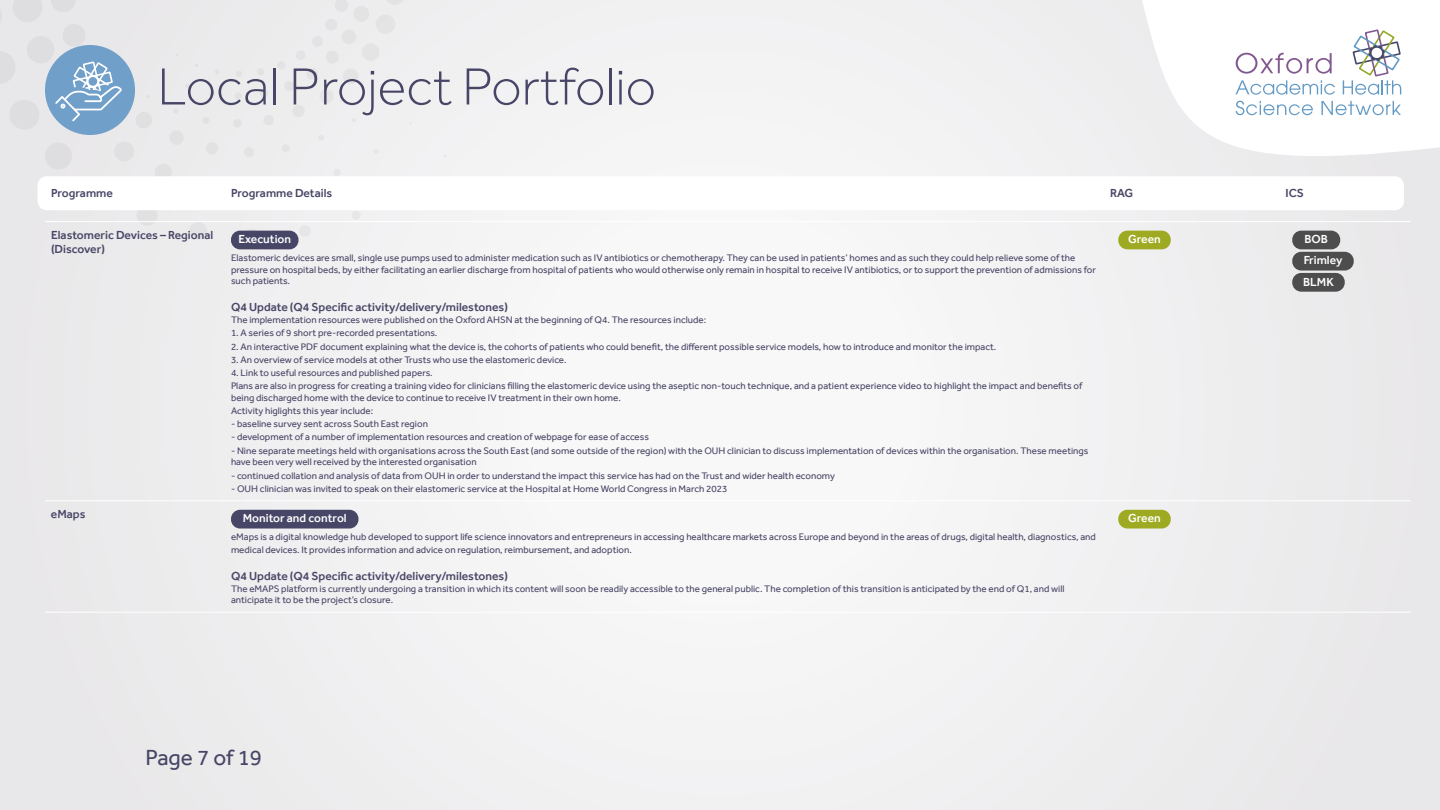
<style>
.page{position:relative;width:1440px;height:810px;background:#f1f1f2}
.page>*{position:absolute;margin:0;border:0;box-sizing:border-box;transform-origin:0 0}
.t1{font:300 54px "Effra";color:#484666}
.t2{font:22.5px "Effra";color:#484666}
.t3{font:500 12px/14.4px "Effra";color:#484666}
.t4{font:500 12px/21.1px "Effra";color:#fff}
.t5{font:9.75px/11.7px "Effra";color:#484666}
</style>
<div class="page">
<div style="left:244px;top:229px;width:15px;height:15px;background:#a9a8b5;border-radius:50%"></div>
<svg style="left:298px;top:225px;width:13px;height:13px"></svg>
<svg style="left:334px;top:169px;width:6px;height:7px"></svg>
<div style="left:244px;top:147px;width:10px;height:10px;background:#e4e3e4;border-radius:50%"></div>
<svg style="left:318px;top:135px;width:6px;height:5px"></svg>
<svg style="left:282px;top:145px;width:8px;height:7px"></svg>
<div style="left:233px;top:119px;width:9px;height:9px;background:#e3e2e3;border-radius:50%"></div>
<div style="left:234px;top:92px;width:8px;height:8px;background:#e2e2e3;border-radius:50%"></div>
<svg style="left:236px;top:71px;width:6px;height:6px"></svg>
<svg style="left:257px;top:0;width:154px;height:125px"></svg>
<svg style="left:1142px;top:0;width:298px;height:156px;fill:#fff"></svg>
<svg style="left:1236px;top:53px;width:96px;height:21px"></svg>
<svg style="left:1236px;top:80px;width:99px;height:15px"></svg>
<svg style="left:1236px;top:101px;width:77px;height:14px"></svg>
<svg style="left:1321px;top:101px;width:80px;height:14px"></svg>
<svg style="left:1343px;top:29px;width:58px;height:66px"></svg>
<div style="left:38px;top:176px;width:1366px;height:34px;background:#fff;border-radius:9px"></div>
<svg style="left:0;top:0;width:220px;height:240px"></svg>
<hr style="left:45px;top:221px;width:180px;height:1px;background:#fff">
<hr style="left:225px;top:221px;width:887px;height:1px;background:#fff">
<hr style="left:1112px;top:221px;width:174px;height:1px;background:#fff">
<hr style="left:1286px;top:221px;width:125px;height:1px;background:#fff">
<hr style="left:45px;top:500px;width:180px;height:1px;background:#fff">
<hr style="left:225px;top:500px;width:887px;height:1px;background:#fff">
<hr style="left:1112px;top:500px;width:174px;height:1px;background:#fff">
<hr style="left:1286px;top:500px;width:125px;height:1px;background:#fff">
<hr style="left:45px;top:612px;width:180px;height:1px;background:#fff">
<hr style="left:225px;top:612px;width:887px;height:1px;background:#fff">
<hr style="left:1112px;top:612px;width:174px;height:1px;background:#fff">
<hr style="left:1286px;top:612px;width:125px;height:1px;background:#fff">
<div style="left:231px;top:231px;width:67px;height:18px;background:#484666;border-radius:9px"></div>
<div style="left:1118px;top:231px;width:53px;height:18px;background:#9eaa21;border-radius:9px"></div>
<div style="left:1292px;top:231px;width:48px;height:18px;background:#4d4d4d;border-radius:9px"></div>
<div style="left:1292px;top:252px;width:62px;height:19px;background:#4d4d4d;border-radius:9px"></div>
<div style="left:1292px;top:273px;width:53px;height:19px;background:#4d4d4d;border-radius:9px"></div>
<div style="left:231px;top:510px;width:127px;height:19px;background:#484666;border-radius:9px"></div>
<div style="left:1118px;top:510px;width:53px;height:19px;background:#9eaa21;border-radius:9px"></div>
<h1 class="t1" style="left:157px;top:54px;width:500px">Local Project Portfolio</h1>
<p class="t3" style="left:51px;top:186px;width:63px">Programme</p>
<p class="t3" style="left:231px;top:186px;width:103px">Programme Details</p>
<p class="t3" style="left:1110px;top:186px;width:25px">RAG</p>
<p class="t3" style="left:1286px;top:186px;width:20px">ICS</p>
<p class="t3" style="left:51px;top:227px;width:164px">Elastomeric Devices – Regional (Discover)</p>
<p class="t4" style="left:238px;top:229px;width:54px">Execution</p>
<p class="t5" style="left:231px;top:252px;width:867px">Elastomeric devices are small, single use pumps used to administer medication such as IV antibiotics or chemotherapy. They can be used in patients’ homes and as such they could help relieve some of the pressure on hospital beds, by either facilitating an earlier discharge from hospital of patients who would otherwise only remain in hospital to receive IV antibiotics, or to support the prevention of admissions for such patients.</p>
<p class="t3" style="left:231px;top:300px;width:278px">Q4 Update (Q4 Specific activity/delivery/milestones)</p>
<p class="t5" style="left:231px;top:314px;width:477px">The implementation resources were published on the Oxford AHSN at the beginning of Q4. The resources include:</p>
<p class="t5" style="left:231px;top:327px;width:208px">1. A series of 9 short pre-recorded presentations.</p>
<p class="t5" style="left:231px;top:340px;width:767px">2. An interactive PDF document explaining what the device is, the cohorts of patients who could benefit, the different possible service models, how to introduce and monitor the impact.</p>
<p class="t5" style="left:231px;top:354px;width:337px">3. An overview of service models at other Trusts who use the elastomeric device.</p>
<p class="t5" style="left:231px;top:366px;width:853px;line-height:13.2px">4. Link to useful resources and published papers.<br>Plans are also in progress for creating a training video for clinicians filling the elastomeric device using the aseptic non-touch technique, and a patient experience video to highlight the impact and benefits of</p>
<p class="t5" style="left:231px;top:391px;width:391px;line-height:13.2px">being discharged home with the device to continue to receive IV treatment in their own home.<br>Activity higlights this year include:</p>
<p class="t5" style="left:231px;top:418px;width:199px">- baseline survey sent across South East region</p>
<p class="t5" style="left:231px;top:431px;width:420px">- development of a number of implementation resources and creation of webpage for ease of access</p>
<p class="t5" style="left:231px;top:444px;width:859px">- Nine separate meetings held with organisations across the South East (and some outside of the region) with the OUH clinician to discuss implementation of devices within the organisation. These meetings have been very well received by the interested organisation</p>
<p class="t5" style="left:231px;top:469px;width:605px">- continued collation and analysis of data from OUH in order to understand the impact this service has had on the Trust and wider health economy</p>
<p class="t5" style="left:231px;top:483px;width:498px">- OUH clinician was invited to speak on their elastomeric service at the Hospital at Home World Congress in March 2023</p>
<p class="t3" style="left:51px;top:506px;width:36px">eMaps</p>
<p class="t4" style="left:243px;top:508px;width:105px">Monitor and control</p>
<p class="t5" style="left:231px;top:531px;width:866px;line-height:12.6px">eMaps is a digital knowledge hub developed to support life science innovators and entrepreneurs in accessing healthcare markets across Europe and beyond in the areas of drugs, digital health, diagnostics, and medical devices. It provides information and advice on regulation, reimbursement, and adoption.</p>
<p class="t3" style="left:231px;top:568px;width:278px">Q4 Update (Q4 Specific activity/delivery/milestones)</p>
<p class="t5" style="left:231px;top:582px;width:835px">The eMAPS platform is currently undergoing a transition in which its content will soon be readily accessible to the general public. The completion of this transition is anticipated by the end of Q1, and will anticipate it to be the project’s closure.</p>
<p class="t4" style="left:1128px;top:229px;width:34px">Green</p>
<p class="t4" style="left:1303px;top:229px;width:41px">BOB<br>Frimley<br>BLMK</p>
<p class="t4" style="left:1128px;top:508px;width:34px">Green</p>
<h2 class="t2" style="left:146px;top:744px;width:118px">Page 7 of 19</h2>
</div>
